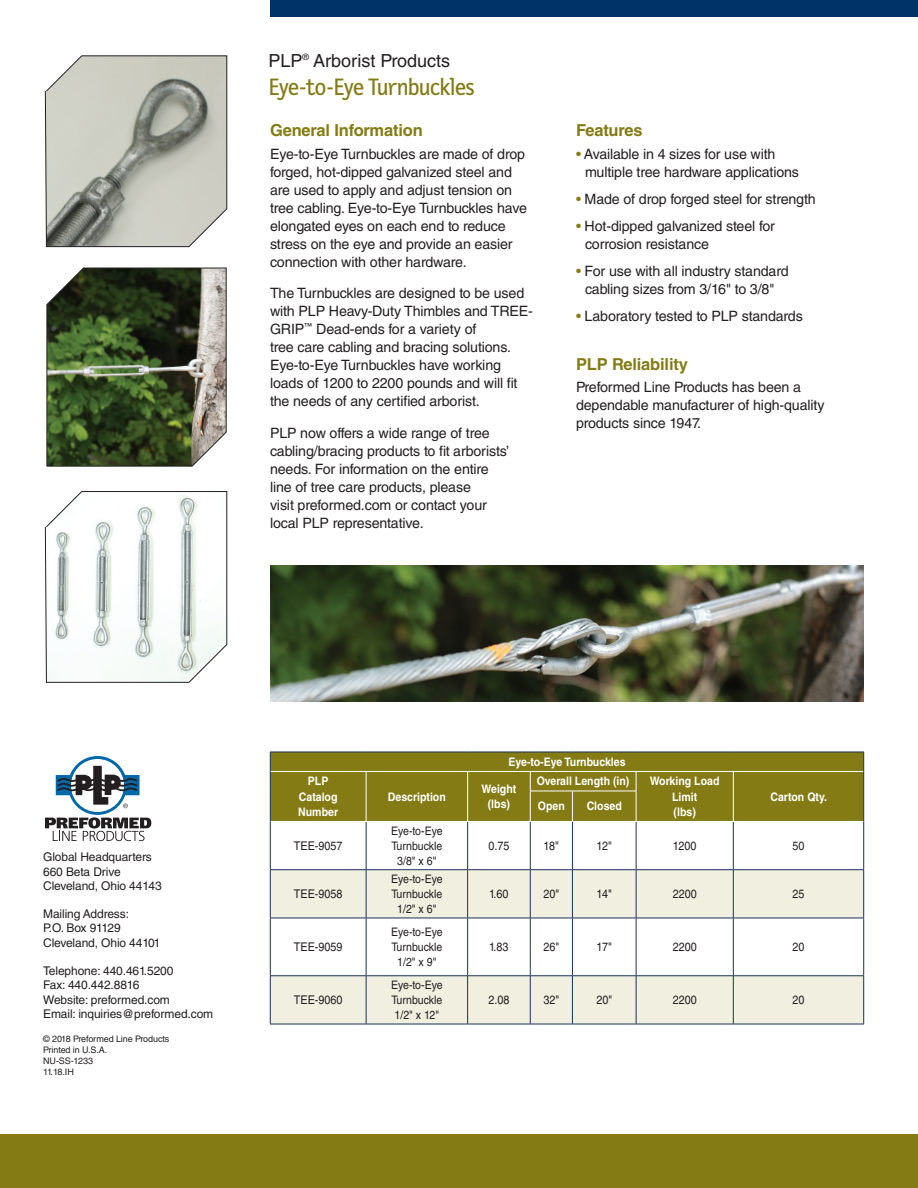
<style>
.page{position:relative;width:918px;height:1188px;background:#fff}
.page>*{position:absolute;margin:0;border:0;box-sizing:border-box;transform-origin:0 0}
.t1{font:24px "Letter Gothic Text OT";letter-spacing:-.03em;color:#847b15}
.t2{font:18px "Helvetica LT Std";color:#231f20}
.t3{font:700 16.5px "Helvetica LT Std";letter-spacing:-.01em;color:#847b15}
.t4{font:14.25px/18px "Helvetica LT Std";letter-spacing:-.01em;color:#231f20}
.t5{font:12px/14.4px "Helvetica LT Std";letter-spacing:-.01em;color:#231f20}
.t6{font:12px "Helvetica LT Std";letter-spacing:-.01em;color:#231f20;scale:.9 1}
.t7{font:700 11.7px/15.3px "Helvetica LT Std";color:#fff;text-align:center;scale:.9 1}
.t8{font:11.7px/15.3px "Helvetica LT Std";color:#231f20;text-align:center;scale:.9 1}
.t9{font:9px/10.8px "Helvetica LT Std";letter-spacing:-.01em;color:#231f20}
.s1{color:#847b15}
</style>
<div class="page">
<div style="left:270px;top:0;width:648px;height:16px;background:#003367"></div>
<div style="left:0;top:1134px;width:918px;height:54px;background:#847b15"></div>
<svg style="left:45px;top:756px;width:106px;height:85px"></svg>
<svg style="left:271px;top:870px;width:592px;height:154px;fill:#f1efe0"></svg>
<hr style="left:270px;top:821px;width:1px;height:48px;background:#19325a">
<hr style="left:366px;top:822px;width:1px;height:47px;background:#19325a">
<hr style="left:467px;top:822px;width:1px;height:47px;background:#19325a">
<hr style="left:530px;top:822px;width:1px;height:47px;background:#19325a">
<hr style="left:572px;top:822px;width:1px;height:47px;background:#19325a">
<hr style="left:636px;top:822px;width:1px;height:47px;background:#19325a">
<hr style="left:733px;top:822px;width:1px;height:47px;background:#19325a">
<hr style="left:863px;top:821px;width:1px;height:48px;background:#19325a">
<hr style="left:270px;top:869px;width:96px;height:1px;background:#19325a">
<hr style="left:270px;top:870px;width:1px;height:48px;background:#19325a">
<hr style="left:366px;top:869px;width:102px;height:1px;background:#19325a">
<hr style="left:366px;top:870px;width:1px;height:48px;background:#19325a">
<hr style="left:468px;top:869px;width:62px;height:1px;background:#19325a">
<hr style="left:467px;top:870px;width:1px;height:48px;background:#19325a">
<hr style="left:530px;top:869px;width:42px;height:1px;background:#19325a">
<hr style="left:530px;top:870px;width:1px;height:48px;background:#19325a">
<hr style="left:572px;top:869px;width:64px;height:1px;background:#19325a">
<hr style="left:572px;top:870px;width:1px;height:48px;background:#19325a">
<hr style="left:636px;top:869px;width:97px;height:1px;background:#19325a">
<hr style="left:636px;top:870px;width:1px;height:48px;background:#19325a">
<hr style="left:733px;top:869px;width:131px;height:1px;background:#19325a">
<hr style="left:733px;top:870px;width:1px;height:48px;background:#19325a">
<hr style="left:863px;top:870px;width:1px;height:48px;background:#19325a">
<hr style="left:270px;top:918px;width:96px;height:1px;background:#19325a">
<hr style="left:270px;top:918px;width:1px;height:57px;background:#19325a">
<hr style="left:366px;top:918px;width:102px;height:1px;background:#19325a">
<hr style="left:366px;top:918px;width:1px;height:57px;background:#19325a">
<hr style="left:468px;top:918px;width:62px;height:1px;background:#19325a">
<hr style="left:467px;top:918px;width:1px;height:57px;background:#19325a">
<hr style="left:530px;top:918px;width:42px;height:1px;background:#19325a">
<hr style="left:530px;top:918px;width:1px;height:57px;background:#19325a">
<hr style="left:572px;top:918px;width:64px;height:1px;background:#19325a">
<hr style="left:572px;top:918px;width:1px;height:57px;background:#19325a">
<hr style="left:636px;top:918px;width:97px;height:1px;background:#19325a">
<hr style="left:636px;top:918px;width:1px;height:57px;background:#19325a">
<hr style="left:733px;top:918px;width:131px;height:1px;background:#19325a">
<hr style="left:733px;top:918px;width:1px;height:57px;background:#19325a">
<hr style="left:863px;top:918px;width:1px;height:57px;background:#19325a">
<hr style="left:270px;top:975px;width:96px;height:1px;background:#19325a">
<hr style="left:270px;top:976px;width:1px;height:48px;background:#19325a">
<hr style="left:366px;top:975px;width:102px;height:1px;background:#19325a">
<hr style="left:366px;top:976px;width:1px;height:48px;background:#19325a">
<hr style="left:468px;top:975px;width:62px;height:1px;background:#19325a">
<hr style="left:467px;top:976px;width:1px;height:48px;background:#19325a">
<hr style="left:530px;top:975px;width:42px;height:1px;background:#19325a">
<hr style="left:530px;top:976px;width:1px;height:48px;background:#19325a">
<hr style="left:572px;top:975px;width:64px;height:1px;background:#19325a">
<hr style="left:572px;top:976px;width:1px;height:48px;background:#19325a">
<hr style="left:636px;top:975px;width:97px;height:1px;background:#19325a">
<hr style="left:636px;top:976px;width:1px;height:48px;background:#19325a">
<hr style="left:733px;top:975px;width:131px;height:1px;background:#19325a">
<hr style="left:733px;top:976px;width:1px;height:48px;background:#19325a">
<hr style="left:863px;top:976px;width:1px;height:48px;background:#19325a">
<hr style="left:270px;top:1024px;width:96px;height:1px;background:#19325a">
<hr style="left:366px;top:1024px;width:102px;height:1px;background:#19325a">
<hr style="left:468px;top:1024px;width:62px;height:1px;background:#19325a">
<hr style="left:530px;top:1024px;width:42px;height:1px;background:#19325a">
<hr style="left:572px;top:1024px;width:64px;height:1px;background:#19325a">
<hr style="left:636px;top:1024px;width:97px;height:1px;background:#19325a">
<hr style="left:733px;top:1024px;width:131px;height:1px;background:#19325a">
<div style="left:270px;top:752px;width:594px;height:69px;background:#847b15"></div>
<hr style="left:863px;top:791px;width:1px;height:30px;background:#19325a">
<svg style="left:45px;top:491px;width:183px;height:192px"></svg>
<svg style="left:45px;top:55px;width:182px;height:192px;background:#b8b9b0"></svg>
<svg style="left:47px;top:267px;width:180px;height:199px;background:#4f5c3f"></svg>
<img style="left:270px;top:566px;width:594px;height:136px">
<p class="t2" style="left:268px;top:50px;width:183px">PLP<sup>®</sup> Arborist Products</p>
<h1 class="t1" style="left:268px;top:74px;width:208px">Eye-to-Eye Turnbuckles</h1>
<p class="t2" style="left:309px;top:50px;width:160px">Non-Utility Products</p>
<h1 class="t1" style="left:270px;top:74px;width:222px">BIRD-FLIGHT™ DIVERTER</h1>
<p class="t3" style="left:270px;top:120px;width:154px">General Information</p>
<p class="t4" style="left:270px;top:145px;width:258px">Eye-to-Eye Turnbuckles are made of drop forged, hot-dipped galvanized steel and are used to apply and adjust tension on tree cabling. Eye-to-Eye Turnbuckles have elongated eyes on each end to reduce stress on the eye and provide an easier connection with other hardware.</p>
<p class="t4" style="left:270px;top:284px;width:265px">The Turnbuckles are designed to be used with PLP Heavy-Duty Thimbles and TREE-GRIP<sup>™</sup> Dead-ends for a variety of<br>tree care cabling and bracing solutions.<br>Eye-to-Eye Turnbuckles have working loads of 1200 to 2200 pounds and will fit the needs of any certified arborist.</p>
<p class="t4" style="left:270px;top:424px;width:241px">PLP now offers a wide range of tree cabling/bracing products to fit arborists’ needs. For information on the entire line of tree care products, please<br>visit preformed.com or contact your local PLP representative.</p>
<p class="t3" style="left:576px;top:121px;width:68px">Features</p>
<p class="t4" style="left:585px;top:145px;width:216px;text-indent:-9px"><span class="s1">•</span> Available in 4 sizes for use with multiple tree hardware applications</p>
<p class="t4" style="left:576px;top:190px;width:241px"><span class="s1">•</span> Made of drop forged steel for strength</p>
<p class="t4" style="left:585px;top:217px;width:191px;text-indent:-9px"><span class="s1">•</span> Hot-dipped galvanized steel for corrosion resistance</p>
<p class="t4" style="left:576px;top:262px;width:214px;text-align:center"><span class="s1">•</span> For use with all industry standard cabling sizes from 3/16" to 3/8"</p>
<p class="t4" style="left:576px;top:307px;width:228px"><span class="s1">•</span> Laboratory tested to PLP standards</p>
<p class="t3" style="left:576px;top:354px;width:113px">PLP Reliability</p>
<p class="t4" style="left:576px;top:378px;width:250px">Preformed Line Products has been a dependable manufacturer of high-quality products since 1947.</p>
<p class="t5" style="left:43px;top:850px;width:120px">Global Headquarters<br>660 Beta Drive<br>Cleveland, Ohio 44143</p>
<p class="t5" style="left:43px;top:907px;width:119px">Mailing Address:<br>P.O. Box 91129<br>Cleveland, Ohio 44101</p>
<p class="t5" style="left:43px;top:963px;width:172px">Telephone: 440.461.5200<br>Fax: 440.442.8816<br>Website: preformed.com<br>Email: inquiries@preformed.com</p>
<p class="t9" style="left:43px;top:1034px;width:128px">© 2018 Preformed Line Products<br>Printed in U.S.A.<br>NU-SS-1233<br>11.18.IH</p>
<p class="t7" style="left:508px;top:754px;width:132px">Eye-to-Eye Turnbuckles</p>
<p class="t7" style="left:298px;top:774px;width:46px">PLP<br>Catalog<br>Number</p>
<p class="t7" style="left:388px;top:789px;width:66px">Description</p>
<p class="t7" style="left:482px;top:781px;width:40px">Weight (lbs)</p>
<p class="t7" style="left:537px;top:774px;width:104px">Overall Length (in)</p>
<p class="t7" style="left:650px;top:774px;width:79px">Working Load<br>Limit<br>(lbs)</p>
<p class="t7" style="left:538px;top:798px;width:31px">Open</p>
<p class="t7" style="left:587px;top:798px;width:41px">Closed</p>
<p class="t7" style="left:770px;top:789px;width:64px">Carton Qty.</p>
<p class="t6" style="left:294px;top:839px;width:56px">TEE-9057</p>
<p class="t8" style="left:391px;top:823px;width:59px">Eye-to-Eye<br>Turnbuckle<br>3/8" x 6"</p>
<p class="t6" style="left:488px;top:839px;width:25px">0.75</p>
<p class="t6" style="left:544px;top:839px;width:19px">18"</p>
<p class="t6" style="left:597px;top:839px;width:19px">12"</p>
<p class="t6" style="left:673px;top:839px;width:28px">1200</p>
<p class="t6" style="left:793px;top:839px;width:15px">50</p>
<p class="t6" style="left:294px;top:887px;width:56px">TEE-9058</p>
<p class="t8" style="left:391px;top:871px;width:59px">Eye-to-Eye<br>Turnbuckle<br>1/2" x 6"</p>
<p class="t6" style="left:489px;top:887px;width:23px">1.60</p>
<p class="t6" style="left:543px;top:887px;width:19px">20"</p>
<p class="t6" style="left:597px;top:887px;width:19px">14"</p>
<p class="t6" style="left:673px;top:887px;width:28px">2200</p>
<p class="t6" style="left:793px;top:887px;width:15px">25</p>
<p class="t6" style="left:294px;top:940px;width:56px">TEE-9059</p>
<p class="t8" style="left:391px;top:924px;width:59px">Eye-to-Eye<br>Turnbuckle<br>1/2" x 9"</p>
<p class="t6" style="left:489px;top:940px;width:23px">1.83</p>
<p class="t6" style="left:543px;top:940px;width:19px">26"</p>
<p class="t6" style="left:597px;top:940px;width:19px">17"</p>
<p class="t6" style="left:673px;top:940px;width:28px">2200</p>
<p class="t6" style="left:793px;top:940px;width:15px">20</p>
<p class="t6" style="left:294px;top:993px;width:56px">TEE-9060</p>
<p class="t8" style="left:391px;top:977px;width:59px;text-align:justify">Eye-to-Eye Turnbuckle 1/2" x 12"</p>
<p class="t6" style="left:488px;top:993px;width:25px">2.08</p>
<p class="t6" style="left:543px;top:993px;width:19px">32"</p>
<p class="t6" style="left:596px;top:993px;width:19px">20"</p>
<p class="t6" style="left:673px;top:993px;width:28px">2200</p>
<p class="t6" style="left:793px;top:993px;width:15px">20</p>
</div>
